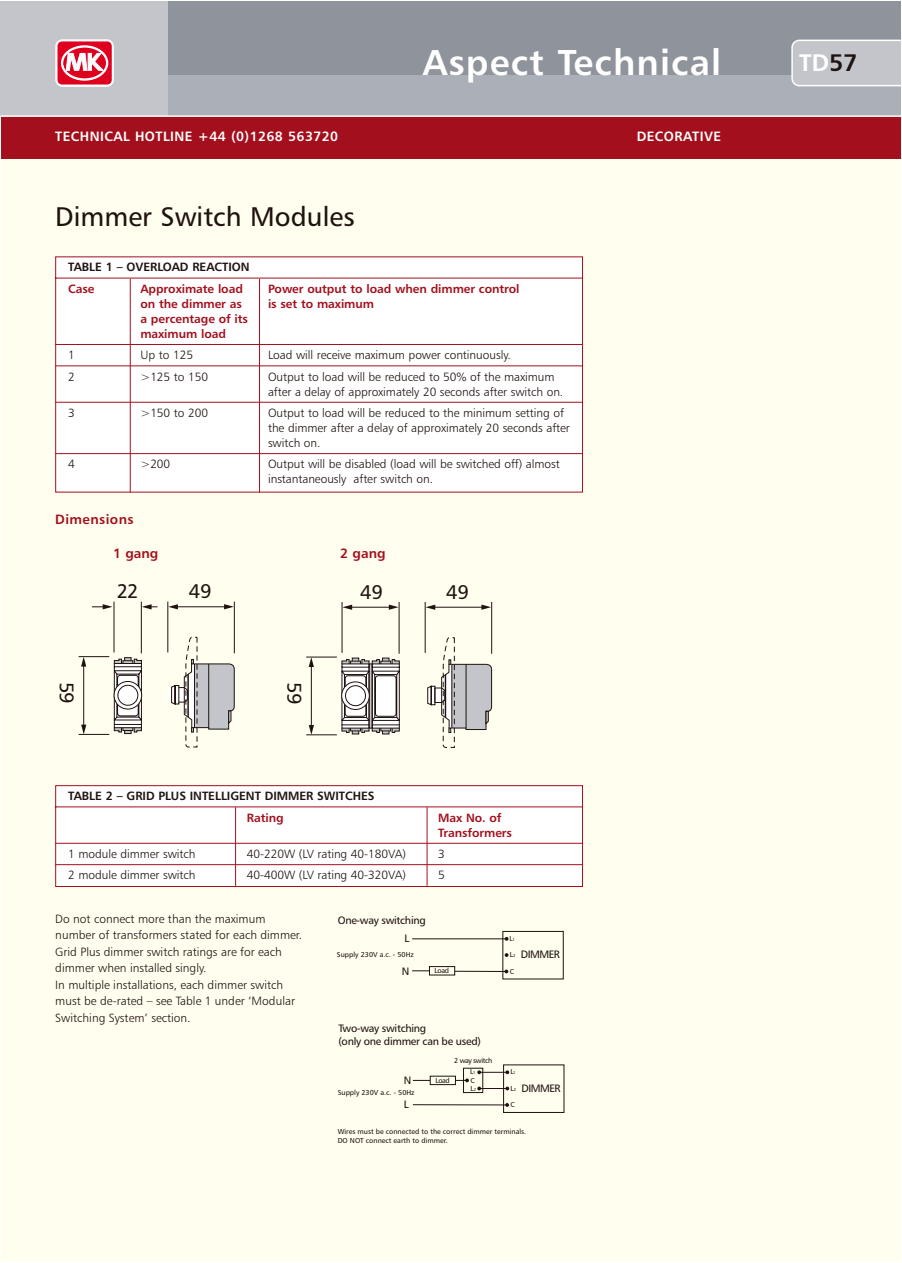
<style>
.page{position:relative;width:902px;height:1263px;background:#fff}
.page>*{position:absolute;margin:0;border:0;box-sizing:border-box;transform-origin:0 0}
.t1{font:36px "Humanist 777 BT Bold B";letter-spacing:.03em;color:#fff}
.t2{font:27px "Humanist 777 BT Roman B";color:#1f120f}
.t3{font:24px "Humanist 777 BT Bold B";color:#fff}
.t4{font:19.8px "Humanist 777 BT Roman B";letter-spacing:-.025em;color:#1f120f}
.t5{font:13.5px "Humanist 777 BT Bold B";letter-spacing:.03em;color:#fff}
.t6{font:13.5px "Humanist 777 BT Bold B";letter-spacing:.03em;color:#a30f1c}
.t7{font:12px/16.5px "Humanist 777 BT Light B";letter-spacing:-.005em;color:#1f120f}
.t8{font:12px/15px "Humanist 777 BT Bold B";letter-spacing:-.005em;color:#a30f1c}
.t9{font:12px "Humanist 777 BT Bold B";letter-spacing:-.005em;color:#1f120f}
.t10{font:10.8px/12.8px "Humanist 777 BT Roman B";letter-spacing:-.025em;color:#1f120f}
.t11{font:7.2px/8.6px "Humanist 777 BT Roman B";color:#1f120f}
.t12{font:7.2px "Humanist 777 BT Roman B";letter-spacing:-.05em;color:#1f120f}
.s1{color:#1f120f}
.s2{font-size:4.2px}
</style>
<div class="page">
<div style="left:1px;top:1px;width:899px;height:1261px;background:#fffeef"></div>
<div style="left:1px;top:1px;width:899px;height:115px;background:#8f949c"></div>
<div style="left:1px;top:75px;width:899px;height:41px;background:#aaafb8"></div>
<div style="left:1px;top:116px;width:899px;height:43px;background:#a30f1c"></div>
<div style="left:1px;top:1px;width:167px;height:115px;background:#c3c5ca"></div>
<svg style="left:55px;top:39px;width:59px;height:48px"></svg>
<svg style="left:58px;top:42px;width:53px;height:42px"></svg>
<div style="left:61px;top:45px;width:47px;height:36px;border:2px solid #fff;border-radius:50%"></div>
<svg style="left:66px;top:53px;width:37px;height:17px"></svg>
<hr style="left:1px;top:115px;width:899px;height:2px;background:#fff">
<div style="left:791px;top:40px;width:109px;height:46px;background:#c3c5ca"></div>
<div style="left:55px;top:256px;width:528px;height:237px;background:#fff"></div>
<hr style="left:55px;top:344px;width:528px;height:1px;background:#a30f1c">
<hr style="left:55px;top:365px;width:528px;height:1px;background:#a30f1c">
<hr style="left:55px;top:402px;width:528px;height:1px;background:#a30f1c">
<hr style="left:55px;top:453px;width:528px;height:1px;background:#a30f1c">
<hr style="left:259px;top:279px;width:1px;height:213px;background:#a30f1c">
<hr style="left:130px;top:279px;width:1px;height:213px;background:#a30f1c">
<hr style="left:83px;top:662px;width:1px;height:67px;background:#1f120f">
<svg style="left:81px;top:725px;width:5px;height:9px"></svg>
<svg style="left:81px;top:657px;width:5px;height:9px"></svg>
<hr style="left:79px;top:656px;width:30px;height:1px;background:#1f120f">
<hr style="left:79px;top:734px;width:30px;height:1px;background:#1f120f">
<hr style="left:167px;top:601px;width:1px;height:51px;background:#1f120f">
<hr style="left:234px;top:601px;width:1px;height:52px;background:#1f120f">
<svg style="left:224px;top:604px;width:10px;height:5px"></svg>
<hr style="left:173px;top:606px;width:53px;height:1px;background:#1f120f">
<svg style="left:168px;top:604px;width:10px;height:5px"></svg>
<hr style="left:113px;top:602px;width:1px;height:50px;background:#1f120f">
<hr style="left:141px;top:602px;width:1px;height:51px;background:#1f120f">
<svg style="left:92px;top:604px;width:20px;height:5px"></svg>
<svg style="left:142px;top:604px;width:15px;height:5px"></svg>
<svg style="left:113px;top:637px;width:122px;height:110px"></svg>
<hr style="left:311px;top:662px;width:1px;height:67px;background:#1f120f">
<svg style="left:309px;top:725px;width:5px;height:9px"></svg>
<svg style="left:309px;top:658px;width:5px;height:9px"></svg>
<hr style="left:306px;top:657px;width:31px;height:1px;background:#1f120f">
<hr style="left:306px;top:734px;width:31px;height:1px;background:#1f120f">
<hr style="left:424px;top:602px;width:1px;height:51px;background:#1f120f">
<hr style="left:491px;top:602px;width:1px;height:52px;background:#1f120f">
<svg style="left:481px;top:604px;width:10px;height:6px"></svg>
<hr style="left:431px;top:607px;width:52px;height:1px;background:#1f120f">
<svg style="left:425px;top:605px;width:10px;height:5px"></svg>
<svg style="left:341px;top:637px;width:151px;height:111px"></svg>
<hr style="left:341px;top:602px;width:1px;height:51px;background:#1f120f">
<hr style="left:398px;top:602px;width:1px;height:52px;background:#1f120f">
<svg style="left:389px;top:604px;width:9px;height:6px"></svg>
<hr style="left:347px;top:607px;width:43px;height:1px;background:#1f120f">
<svg style="left:342px;top:605px;width:10px;height:5px"></svg>
<svg style="left:55px;top:785px;width:528px;height:102px"></svg>
<hr style="left:55px;top:843px;width:528px;height:1px;background:#a30f1c">
<hr style="left:55px;top:864px;width:528px;height:1px;background:#a30f1c">
<hr style="left:235px;top:807px;width:1px;height:79px;background:#a30f1c">
<hr style="left:426px;top:807px;width:1px;height:79px;background:#a30f1c">
<div style="left:463px;top:1068px;width:20px;height:25px;border:1px solid #1f120f"></div>
<div style="left:503px;top:1064px;width:61px;height:49px;border:1px solid #1f120f"></div>
<svg style="left:505px;top:1103px;width:4px;height:4px"></svg>
<div style="left:430px;top:1076px;width:25px;height:9px;border:1px solid #1f120f"></div>
<svg style="left:413px;top:1080px;width:17px;height:1px"></svg>
<hr style="left:413px;top:1104px;width:94px;height:1px;background:#1f120f">
<svg style="left:455px;top:1078px;width:14px;height:4px"></svg>
<svg style="left:477px;top:1070px;width:32px;height:4px"></svg>
<svg style="left:477px;top:1086px;width:32px;height:4px"></svg>
<svg style="left:504px;top:969px;width:4px;height:4px"></svg>
<svg style="left:504px;top:937px;width:4px;height:4px"></svg>
<svg style="left:504px;top:953px;width:4px;height:4px"></svg>
<div style="left:429px;top:966px;width:26px;height:9px;border:1px solid #1f120f"></div>
<svg style="left:412px;top:970px;width:17px;height:1px"></svg>
<hr style="left:454px;top:971px;width:52px;height:1px;background:#1f120f">
<hr style="left:412px;top:938px;width:94px;height:1px;background:#1f120f">
<h1 class="t1" style="left:423px;top:48px;width:300px">Aspect Technical</h1>
<h3 class="t3" style="left:799px;top:53px;width:60px">TD<span class="s1">57</span></h3>
<p class="t5" style="left:55px;top:131px;width:284px">TECHNICAL HOTLINE +44 (0)1268 563720</p>
<p class="t5" style="left:636px;top:131px;width:86px">DECORATIVE</p>
<h2 class="t2" style="left:55px;top:205px;width:301px">Dimmer Switch Modules</h2>
<p class="t9" style="left:68px;top:262px;width:183px">TABLE 1 – OVERLOAD REACTION</p>
<p class="t8" style="left:68px;top:282px;width:28px">Case</p>
<p class="t8" style="left:140px;top:282px;width:104px">Approximate load</p>
<p class="t8" style="left:268px;top:282px;width:253px">Power output to load when dimmer control</p>
<p class="t8" style="left:140px;top:297px;width:103px">on the dimmer as</p>
<p class="t8" style="left:268px;top:297px;width:107px">is set to maximum</p>
<p class="t8" style="left:140px;top:312px;width:109px">a percentage of its maximum load</p>
<p class="t7" style="left:68px;top:348px;width:8px">1</p>
<p class="t7" style="left:140px;top:348px;width:54px">Up to 125</p>
<p class="t7" style="left:268px;top:348px;width:244px">Load will receive maximum power continuously.</p>
<p class="t7" style="left:68px;top:369px;width:8px">2</p>
<p class="t7" style="left:140px;top:369px;width:69px">&gt;125 to 150</p>
<p class="t7" style="left:268px;top:370px;width:297px;line-height:15px">Output to load will be reduced to 50% of the maximum after a delay of approximately 20 seconds after switch on.</p>
<p class="t7" style="left:68px;top:406px;width:8px">3</p>
<p class="t7" style="left:140px;top:406px;width:69px">&gt;150 to 200</p>
<p class="t7" style="left:268px;top:406px;width:303px;line-height:15px">Output to load will be reduced to the minimum setting of the dimmer after a delay of approximately 20 seconds after switch on.</p>
<p class="t7" style="left:68px;top:457px;width:8px">4</p>
<p class="t7" style="left:140px;top:457px;width:31px">&gt;200</p>
<p class="t7" style="left:268px;top:458px;width:293px;line-height:15px">Output will be disabled (load will be switched off) almost instantaneously after switch on.</p>
<p class="t6" style="left:55px;top:514px;width:80px">Dimensions</p>
<p class="t6" style="left:113px;top:548px;width:47px">1 gang</p>
<p class="t6" style="left:340px;top:548px;width:47px">2 gang</p>
<h3 class="t4" style="left:75px;top:682px;width:23px;rotate:90deg">59</h3>
<h3 class="t4" style="left:189px;top:583px;width:24px">49</h3>
<h3 class="t4" style="left:117px;top:583px;width:23px">22</h3>
<h3 class="t4" style="left:446px;top:584px;width:24px">49</h3>
<h3 class="t4" style="left:360px;top:584px;width:24px">49</h3>
<h3 class="t4" style="left:302px;top:682px;width:23px;rotate:90deg">59</h3>
<p class="t9" style="left:68px;top:791px;width:308px">TABLE 2 – GRID PLUS INTELLIGENT DIMMER SWITCHES</p>
<p class="t8" style="left:247px;top:811px;width:38px">Rating</p>
<p class="t8" style="left:438px;top:811px;width:75px">Max No. of<br>Transformers</p>
<p class="t7" style="left:68px;top:846px;width:129px">1 module dimmer switch</p>
<p class="t7" style="left:247px;top:846px;width:161px">40-220W (LV rating 40-180VA)</p>
<p class="t7" style="left:438px;top:846px;width:8px">3</p>
<p class="t7" style="left:68px;top:868px;width:129px">2 module dimmer switch</p>
<p class="t7" style="left:247px;top:868px;width:161px">40-400W (LV rating 40-320VA)</p>
<p class="t7" style="left:438px;top:868px;width:8px">5</p>
<p class="t7" style="left:55px;top:911px;width:248px">Do not connect more than the maximum number of transformers stated for each dimmer.<br>Grid Plus dimmer switch ratings are for each dimmer when installed singly.<br>In multiple installations, each dimmer switch must be de-rated – see Table 1 under ‘Modular Switching System’ section.</p>
<p class="t10" style="left:338px;top:915px;width:90px">One-way switching</p>
<p class="t10" style="left:404px;top:933px;width:6px">L</p>
<p class="t10" style="left:401px;top:965px;width:9px">N</p>
<p class="t11" style="left:509px;top:935px;width:7px">L<span class="s2">1</span></p>
<p class="t11" style="left:510px;top:951px;width:7px">L<span class="s2">2</span></p>
<p class="t11" style="left:337px;top:951px;width:78px">Supply 230V a.c. - 50Hz</p>
<p class="t10" style="left:521px;top:949px;width:41px">DIMMER</p>
<p class="t11" style="left:434px;top:967px;width:16px">Load</p>
<p class="t11" style="left:509px;top:968px;width:6px">C</p>
<p class="t10" style="left:338px;top:1023px;width:144px">Two-way switching<br>(only one dimmer can be used)</p>
<p class="t10" style="left:404px;top:1074px;width:9px">N</p>
<p class="t10" style="left:403px;top:1099px;width:6px">L</p>
<p class="t11" style="left:338px;top:1088px;width:78px">Supply 230V a.c. - 50Hz</p>
<p class="t12" style="left:454px;top:1057px;width:40px">2 way switch</p>
<p class="t11" style="left:435px;top:1076px;width:16px">Load</p>
<p class="t11" style="left:470px;top:1068px;width:7px">L<span class="s2">1</span></p>
<p class="t11" style="left:470px;top:1084px;width:7px">L<span class="s2">2</span></p>
<p class="t11" style="left:470px;top:1076px;width:6px">C</p>
<p class="t11" style="left:510px;top:1068px;width:7px">L<span class="s2">1</span></p>
<p class="t11" style="left:510px;top:1084px;width:7px">L<span class="s2">2</span></p>
<p class="t11" style="left:510px;top:1101px;width:6px">C</p>
<p class="t10" style="left:521px;top:1082px;width:41px">DIMMER</p>
<p class="t11" style="left:338px;top:1128px;width:190px">Wires must be connected to the correct dimmer terminals.<br>DO NOT connect earth to dimmer.</p>
</div>
